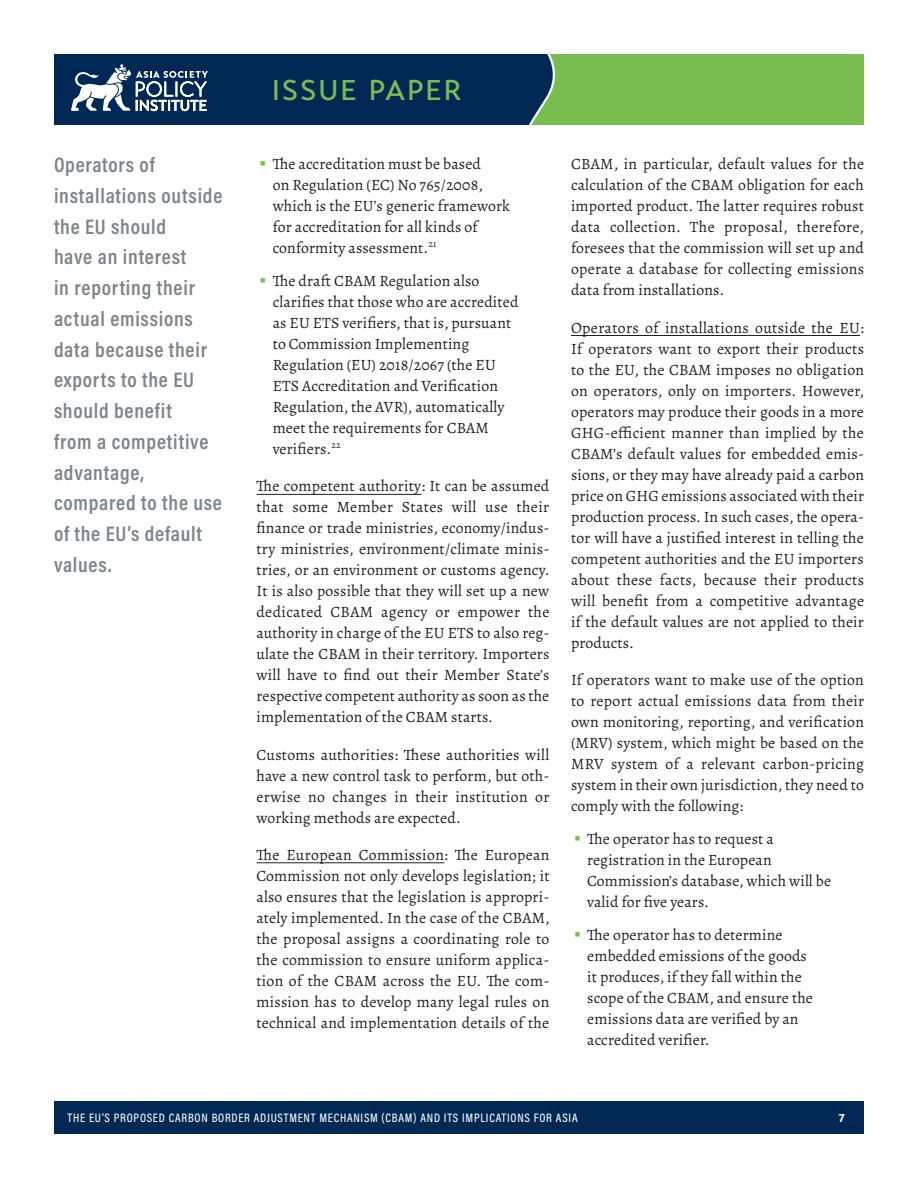
<style>
.page{position:relative;width:918px;height:1188px;background:#fff}
.page>*{position:absolute;margin:0;border:0;box-sizing:border-box;transform-origin:0 0}
.t1{font:500 28.5px "Transat Text";letter-spacing:.065em;color:#77be4e}
.pull_quote{font:600 21.15px/30.8px "Acumin Pro Cond";letter-spacing:.035em;color:#7c858c}
.body_text{font:15.75px/21px "Alegreya";letter-spacing:.01em;color:#231f20;text-align:justify}
.body_text_before_bul{font:15.75px/21px "Alegreya";letter-spacing:.01em;color:#231f20;text-align:justify}
.t2{font:500 12.3px "Acumin Pro Cond";letter-spacing:.06em;color:#fff}
.t3{font:700 12px "Acumin Pro";color:#fff}
.s1{font-family:"Acumin Pro";font-weight:700;font-size:18px;color:#77be4e}
</style>
<div class="page">
<div style="left:472px;top:54px;width:392px;height:71px;background:#77be4e"></div>
<div style="left:54px;top:1102px;width:810px;height:32px;background:#002855"></div>
<svg style="left:515px;top:54px;width:41px;height:71px"></svg>
<div style="left:54px;top:54px;width:461px;height:71px;background:#002855"></div>
<svg style="left:71px;top:64px;width:137px;height:48px"></svg>
<hr style="left:256px;top:494px;width:166px;height:1px;background:#231f20">
<hr style="left:256px;top:862px;width:188px;height:1px;background:#231f20">
<hr style="left:571px;top:335px;width:289px;height:1px;background:#231f20">
<p class="pull_quote" style="left:54px;top:149px;width:170px">Operators of installations outside the EU should<br>have an interest<br>in reporting their actual emissions data because their exports to the EU should benefit<br>from a competitive advantage, compared to the use of the EU’s default values.</p>
<h1 class="t1" style="left:272px;top:73px;width:191px">ISSUE PAPER</h1>
<p class="body_text" style="left:273px;top:154px;width:239px;text-align:left;text-indent:-14px"><span class="s1">•</span> The accreditation must be based<br>on Regulation (EC) No 765/2008, which is the EU’s generic framework for accreditation for all kinds of conformity assessment.<sup>21</sup></p>
<p class="body_text" style="left:273px;top:270px;width:247px;text-align:left;text-indent:-14px"><span class="s1">•</span> The draft CBAM Regulation also clarifies that those who are accredited as EU ETS verifiers, that is, pursuant to Commission Implementing<br>Regulation (EU) 2018/2067 (the EU<br>ETS Accreditation and Verification<br>Regulation, the AVR), automatically meet the requirements for CBAM verifiers.<sup>22</sup></p>
<p class="body_text" style="left:256px;top:476px;width:295px">The competent authority: It can be assumed that some Member States will use their finance or trade ministries, economy/indus&shy;try ministries, environment/climate minis&shy;tries, or an environment or customs agency.<br>It is also possible that they will set up a new dedicated CBAM agency or empower the authority in charge of the EU ETS to also reg&shy;ulate the CBAM in their territory. Importers will have to find out their Member State’s respective competent authority as soon as the implementation of the CBAM starts.</p>
<p class="body_text" style="left:256px;top:744px;width:295px">Customs authorities: These authorities will have a new control task to perform, but oth&shy;erwise no changes in their institution or working methods are expected.</p>
<p class="body_text" style="left:256px;top:844px;width:295px">The European Commission: The European Commission not only develops legislation; it also ensures that the legislation is appropri&shy;ately implemented. In the case of the CBAM, the proposal assigns a coordinating role to the commission to ensure uniform applica&shy;tion of the CBAM across the EU. The com&shy;mission has to develop many legal rules on technical and implementation details of the</p>
<p class="body_text" style="left:571px;top:154px;width:295px">CBAM, in particular, default values for the calculation of the CBAM obligation for each imported product. The latter requires robust data collection. The proposal, therefore, foresees that the commission will set up and operate a database for collecting emissions data from installations.</p>
<p class="body_text" style="left:571px;top:317px;width:295px">Operators of installations outside the EU:<br>If operators want to export their products to the EU, the CBAM imposes no obligation on operators, only on importers. However, operators may produce their goods in a more GHG-efficient manner than implied by the CBAM’s default values for embedded emis&shy;sions, or they may have already paid a carbon price on GHG emissions associated with their production process. In such cases, the opera&shy;tor will have a justified interest in telling the competent authorities and the EU importers about these facts, because their products will benefit from a competitive advantage if the default values are not applied to their products.</p>
<p class="body_text_before_bul" style="left:571px;top:669px;width:295px">If operators want to make use of the option to report actual emissions data from their own monitoring, reporting, and verification (MRV) system, which might be based on the MRV system of a relevant carbon-pricing system in their own jurisdiction, they need to comply with the following:</p>
<p class="body_text" style="left:587px;top:828px;width:245px;text-align:left;text-indent:-14px"><span class="s1">•</span> The operator has to request a registration in the European<br>Commission’s database, which will be valid for five years.</p>
<p class="body_text" style="left:587px;top:924px;width:227px;text-align:left;text-indent:-14px"><span class="s1">•</span> The operator has to determine embedded emissions of the goods it produces, if they fall within the scope of the CBAM, and ensure the emissions data are verified by an accredited verifier.</p>
<p class="t2" style="left:68px;top:1110px;width:512px">THE EU’S PROPOSED CARBON BORDER ADJUSTMENT MECHANISM (CBAM) AND ITS IMPLICATIONS FOR ASIA</p>
<p class="t3" style="left:839px;top:1109px;width:7px">7</p>
</div>
